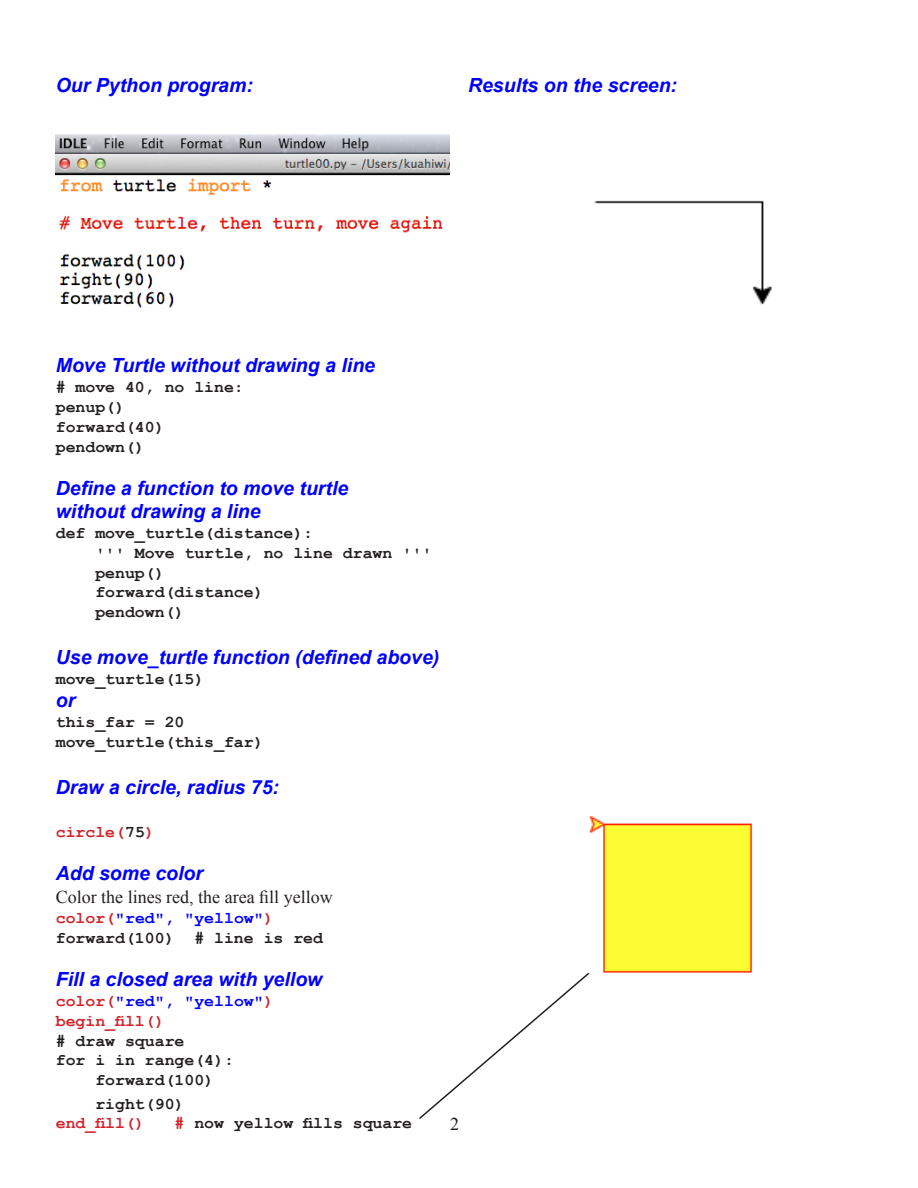
<style>
.page{position:relative;width:918px;height:1188px;background:#fff}
.page>*{position:absolute;margin:0;border:0;box-sizing:border-box;transform-origin:0 0}
.t1{font:italic 700 19.5px/23.4px "Arial";color:#00f}
.t2{font:18px "Times New Roman";color:#231f20}
.t3{font:700 16.5px/19.8px "Courier New";color:#231f20}
.t4{font:700 16.5px/19.8px "Courier New";color:#d1232a}
.s1{color:#231f20}
.s2{color:#d1232a}
.s3{color:#00f}
</style>
<div class="page">
<img style="left:56px;top:135px;width:394px;height:173px">
<img style="left:594px;top:200px;width:178px;height:105px">
<img style="left:589px;top:816px;width:164px;height:157px">
<svg style="left:419px;top:971px;width:172px;height:148px"></svg>
<p class="t1" style="left:56px;top:74px;width:199px">Our Python program:</p>
<p class="t1" style="left:468px;top:74px;width:211px">Results on the screen:</p>
<p class="t1" style="left:56px;top:354px;width:321px">Move Turtle without drawing a line</p>
<p class="t3" style="left:56px;top:377px;width:190px"># move 40, no line: penup()<br>forward(40) pendown()</p>
<p class="t1" style="left:56px;top:477px;width:294px">Define a function to move turtle without drawing a line</p>
<p class="t3" style="left:95px;top:522px;width:338px;text-indent:-40px">def move_turtle(distance):<br>''' Move turtle, no line drawn ''' penup()<br>forward(distance)<br>pendown()</p>
<p class="t1" style="left:56px;top:646px;width:385px">Use move_turtle function (defined above)</p>
<p class="t3" style="left:56px;top:668px;width:150px">move_turtle(15)</p>
<p class="t1" style="left:56px;top:689px;width:21px">or</p>
<p class="t3" style="left:56px;top:711px;width:209px">this_far = 20 move_turtle(this_far)</p>
<p class="t1" style="left:56px;top:776px;width:225px">Draw a circle, radius 75:</p>
<p class="t4" style="left:56px;top:821px;width:101px">circle(<span class="s1">75</span>)</p>
<p class="t1" style="left:56px;top:862px;width:149px">Add some color</p>
<p class="t2" style="left:56px;top:885px;width:278px">Color the lines red, the area fill yellow</p>
<p class="t3" style="left:56px;top:908px;width:269px"><span class="s2">color(</span><span class="s3">"red", "yellow"</span><span class="s2">) </span>forward(100) # line is red</p>
<p class="t1" style="left:56px;top:968px;width:268px">Fill a closed area with yellow</p>
<p class="t4" style="left:56px;top:990px;width:219px">color(<span class="s3">"red", "yellow"</span>) begin_fill()</p>
<p class="t3" style="left:56px;top:1030px;width:130px"># draw square</p>
<p class="t3" style="left:56px;top:1050px;width:180px">for i in range(4):</p>
<p class="t3" style="left:95px;top:1070px;width:120px">forward(100)</p>
<p class="t3" style="left:95px;top:1093px;width:91px">right(90)</p>
<p class="t4" style="left:56px;top:1113px;width:91px">end_fill()</p>
<p class="t3" style="left:175px;top:1113px;width:239px"><span class="s2">#</span> now yellow fills square</p>
<p class="t2" style="left:450px;top:1112px;width:10px">2</p>
</div>
